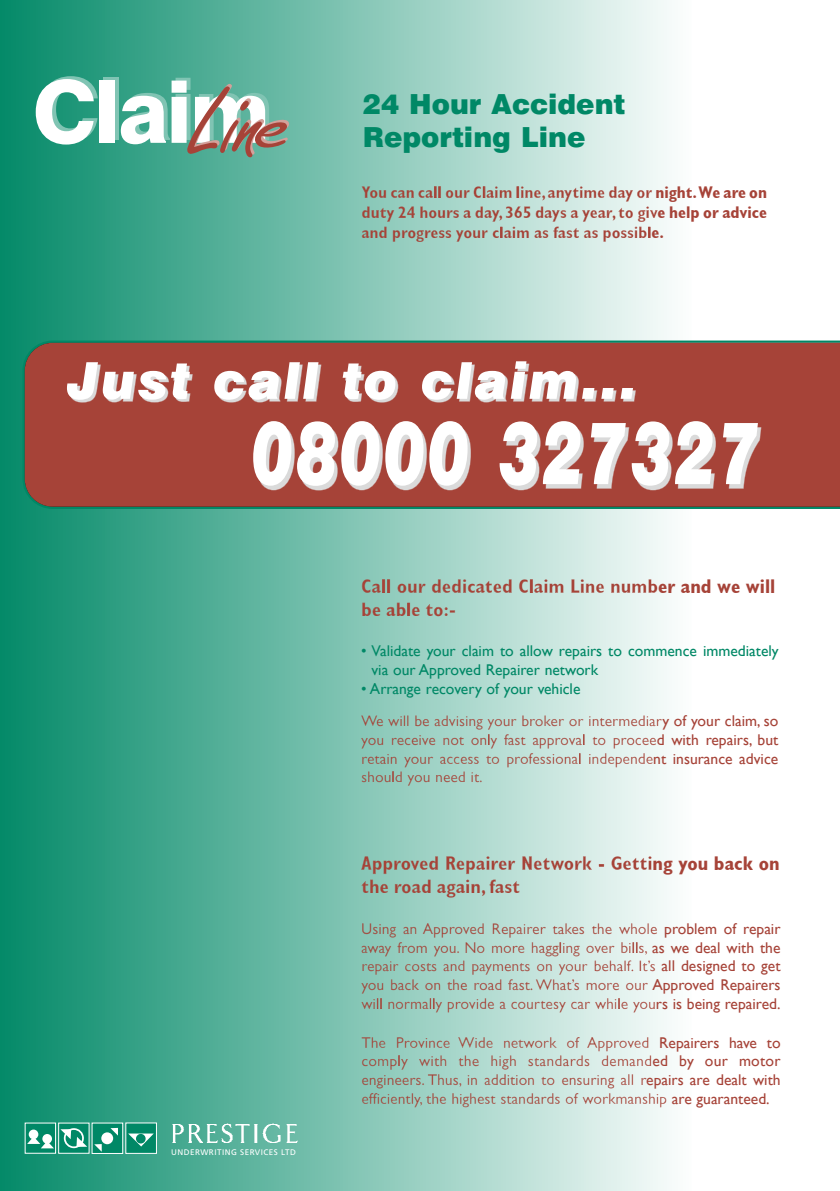
<style>
.page{position:relative;width:840px;height:1191px;background:#fff}
.page>*{position:absolute;margin:0;border:0;box-sizing:border-box;transform-origin:0 0}
.t1{font:italic 900 87.2px "Swiss 721 BT";letter-spacing:.05em;color:#fff;scale:.71 1}
.t2{font:italic 900 51px "Swiss 721 BT";letter-spacing:.05em;color:#fff}
.t3{font:900 27.6px/33.2px "Swiss 721 BT";color:#086}
.t4{font:700 condensed 19.8px/23.8px "Gill Sans";color:#a64338}
.t5{font:700 condensed 16.8px/20.2px "Gill Sans";color:#a64338;text-align:justify}
.t6{font:15.6px/18.6px "Gill Sans";color:#a64338;text-align:justify}
.t7{font:15.6px/18.6px "Gill Sans";color:#086}
.t8{font:8px "Frutiger LT Std";letter-spacing:.055em;color:#fff}
</style>
<div class="page">
<div style="left:0;top:0;width:691px;height:1191px;background:linear-gradient(to right,#048a68,#fcfefd)"></div>
<div style="left:104px;top:78px;width:15px;height:62px;background:#80c4b3"></div>
<svg style="left:36px;top:76px;width:62px;height:69px"></svg>
<div style="left:100px;top:81px;width:15px;height:62px;background:#fff"></div>
<svg style="left:121px;top:78px;width:168px;height:79px"></svg>
<img style="left:172px;top:1121px;width:126px;height:24px">
<div style="left:126px;top:1123px;width:30px;height:30px;background:#086"></div>
<svg style="left:128px;top:1133px;width:26px;height:13px"></svg>
<div style="left:92px;top:1123px;width:31px;height:30px;background:#086"></div>
<div style="left:59px;top:1123px;width:30px;height:30px;background:#086"></div>
<svg style="left:64px;top:1128px;width:20px;height:20px"></svg>
<div style="left:25px;top:1123px;width:31px;height:30px;background:#086"></div>
<svg style="left:27px;top:1129px;width:27px;height:19px"></svg>
<svg style="left:60px;top:1129px;width:27px;height:17px"></svg>
<svg style="left:94px;top:1144px;width:8px;height:7px"></svg>
<svg style="left:110px;top:1127px;width:8px;height:8px"></svg>
<div style="left:101px;top:1132px;width:12px;height:12px;background:#fff;border-radius:50%"></div>
<div style="left:136px;top:1133px;width:9px;height:10px;background:#086;border-radius:50%"></div>
<div style="left:22px;top:340px;width:817px;height:169px;background:#a64338"></div>
<div style="left:71px;top:364px;width:122px;height:38px;background:#a64338"></div>
<svg style="left:219px;top:364px;width:102px;height:38px;background:#a6443a"></svg>
<div style="left:345px;top:366px;width:53px;height:36px;background:#a64338"></div>
<svg style="left:426px;top:363px;width:152px;height:39px;background:#a6443a"></svg>
<svg style="left:584px;top:390px;width:13px;height:12px"></svg>
<svg style="left:603px;top:390px;width:13px;height:12px"></svg>
<svg style="left:622px;top:390px;width:13px;height:12px"></svg>
<div style="left:260px;top:430px;width:35px;height:60px;background:#a64338"></div>
<div style="left:302px;top:430px;width:36px;height:60px;background:#a64338"></div>
<div style="left:348px;top:430px;width:35px;height:60px;background:#a64338"></div>
<div style="left:392px;top:430px;width:35px;height:60px;background:#a64338"></div>
<div style="left:436px;top:430px;width:34px;height:60px;background:#a64338"></div>
<div style="left:505px;top:429px;width:78px;height:61px;background:#a64338"></div>
<div style="left:593px;top:427px;width:36px;height:62px;background:#a64338"></div>
<div style="left:637px;top:429px;width:78px;height:61px;background:#a64338"></div>
<div style="left:725px;top:427px;width:36px;height:62px;background:#a64338"></div>
<h3 class="t3" style="left:362px;top:87px;width:264px">24 Hour Accident<br>Reporting Line</h3>
<p class="t5" style="left:361px;top:182px;width:407px">You can call our Claim line,anytime day or night.We are on duty 24 hours a day,365 days a year,to give help or advice and progress your claim as fast as possible.</p>
<h2 class="t2" style="left:67px;top:349px;width:571px">Just call to claim...</h2>
<h1 class="t1" style="left:252px;top:400px;width:715px">08000 327327</h1>
<p class="t4" style="left:361px;top:574px;width:415px">Call our dedicated Claim Line number and we will be able to:-</p>
<p class="t7" style="left:371px;top:641px;width:408px;text-indent:-10px">• Validate your claim to allow repairs to commence immediately via our Approved Repairer network</p>
<p class="t7" style="left:361px;top:679px;width:221px">• Arrange recovery of your vehicle</p>
<p class="t6" style="left:361px;top:711px;width:418px">We will be advising your broker or intermediary of your claim, so you receive not only fast approval to proceed with repairs, but retain your access to professional independent insurance advice should you need it.</p>
<p class="t4" style="left:361px;top:850px;width:419px">Approved Repairer Network - Getting you back on the road again, fast</p>
<p class="t8" style="left:171px;top:1147px;width:126px">UNDERWRITING SERVICES LTD</p>
<p class="t6" style="left:361px;top:919px;width:420px">Using an Approved Repairer takes the whole problem of repair away from you. No more haggling over bills, as we deal with the repair costs and payments on your behalf. It’s all designed to get you back on the road fast.What’s more our Approved Repairers will normally provide a courtesy car while yours is being repaired.</p>
<p class="t6" style="left:361px;top:1032px;width:420px">The Province Wide network of Approved Repairers have to comply with the high standards demanded by our motor engineers. Thus, in addition to ensuring all repairs are dealt with efficiently, the highest standards of workmanship are guaranteed.</p>
</div>
